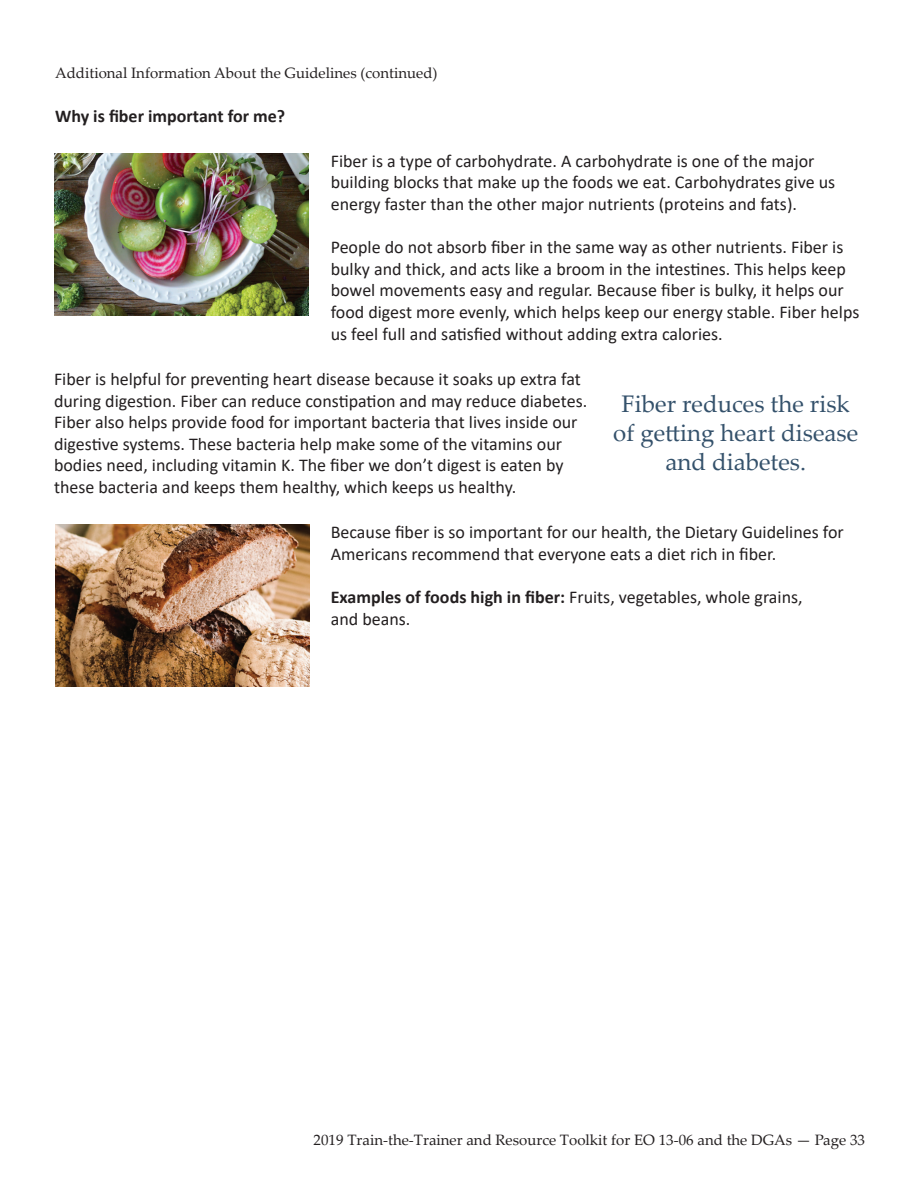
<style>
.page{position:relative;width:918px;height:1188px;background:#fff}
.page>*{position:absolute;margin:0;border:0;box-sizing:border-box;transform-origin:0 0}
.t1{font:24px/28.8px "Palatino Linotype";color:#34516b;text-align:center}
.t2{font:18px/21.6px "Calibri";color:#231f20}
.t3{font:700 18px "Calibri";color:#231f20}
.t4{font:15px "Palatino Linotype";color:#231f20}
.s1{font-weight:700}
</style>
<div class="page">
<img style="left:54px;top:153px;width:254px;height:162px">
<img style="left:55px;top:525px;width:254px;height:162px">
<p class="t4" style="left:55px;top:63px;width:384px">Additional Information About the Guidelines (continued)</p>
<p class="t3" style="left:55px;top:103px;width:232px">Why is fiber important for me?</p>
<p class="t2" style="left:331px;top:150px;width:506px">Fiber is a type of carbohydrate. A carbohydrate is one of the major building blocks that make up the foods we eat. Carbohydrates give us energy faster than the other major nutrients (proteins and fats).</p>
<p class="t2" style="left:331px;top:236px;width:530px">People do not absorb fiber in the same way as other nutrients. Fiber is bulky and thick, and acts like a broom in the intestines. This helps keep bowel movements easy and regular. Because fiber is bulky, it helps our food digest more evenly, which helps keep our energy stable. Fiber helps us feel full and satisfied without adding extra calories.</p>
<p class="t2" style="left:54px;top:368px;width:535px">Fiber is helpful for preventing heart disease because it soaks up extra fat during digestion. Fiber can reduce constipation and may reduce diabetes.<br>Fiber also helps provide food for important bacteria that lives inside our digestive systems. These bacteria help make some of the vitamins our bodies need, including vitamin K. The fiber we don’t digest is eaten by these bacteria and keeps them healthy, which keeps us healthy.</p>
<p class="t2" style="left:331px;top:521px;width:515px">Because fiber is so important for our health, the Dietary Guidelines for<br>Americans recommend that everyone eats a diet rich in fiber.</p>
<p class="t2" style="left:331px;top:586px;width:473px"><span class="s1">Examples of foods high in fiber:</span> Fruits, vegetables, whole grains, and beans.</p>
<p class="t1" style="left:613px;top:388px;width:246px">Fiber reduces the risk of getting heart disease and diabetes.</p>
<p class="t4" style="left:314px;top:1129px;width:553px">2019 Train-the-Trainer and Resource Toolkit for EO 13-06 and the DGAs — Page 33</p>
</div>
